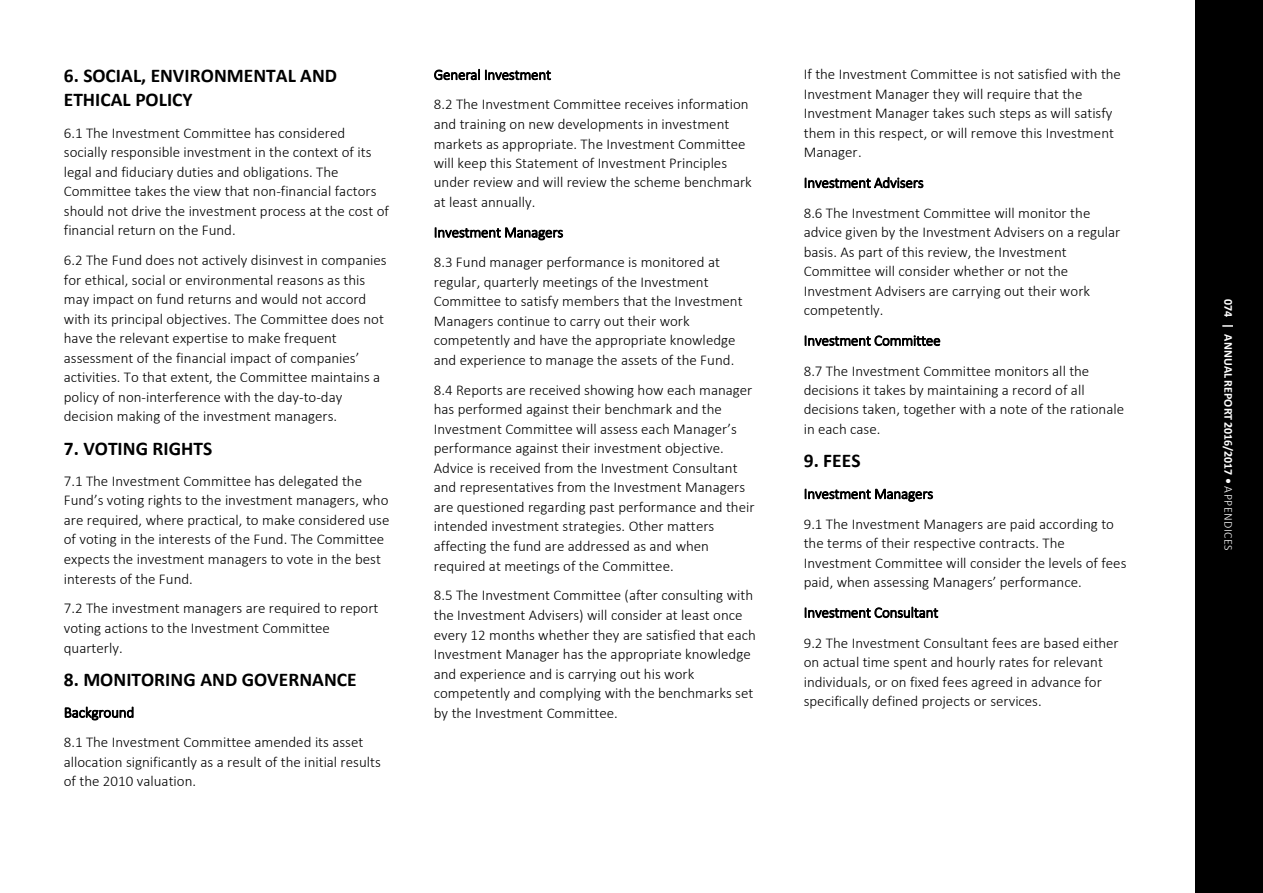
<style>
.page{position:relative;width:1263px;height:893px;background:#fff}
.page>*{position:absolute;margin:0;border:0;box-sizing:border-box;transform-origin:0 0}
.t1{font:700 19.5px/23.7px "Calibri";color:#000}
.t2{font:300 15px/19.5px "Calibri";color:#000}
.t3{font:700 12px "Calibri";color:#fff}
.s1{font-weight:300}
</style>
<div class="page">
<div style="left:1195px;top:0;width:68px;height:893px;background:#000"></div>
<svg style="left:1222px;top:325px;width:11px;height:2px"></svg>
<svg style="left:65px;top:707px;width:69px;height:13px"></svg>
<svg style="left:434px;top:69px;width:117px;height:12px"></svg>
<svg style="left:435px;top:227px;width:128px;height:13px"></svg>
<svg style="left:805px;top:177px;width:118px;height:12px"></svg>
<svg style="left:805px;top:335px;width:135px;height:12px"></svg>
<svg style="left:805px;top:488px;width:128px;height:14px"></svg>
<svg style="left:805px;top:607px;width:133px;height:12px"></svg>
<h1 class="t1" style="left:64px;top:64px;width:275px">6. SOCIAL, ENVIRONMENTAL AND<br>ETHICAL POLICY</h1>
<p class="t2" style="left:64px;top:123px;width:327px">6.1 The Investment Committee has considered socially responsible investment in the context of its legal and fiduciary duties and obligations. The Committee takes the view that non-financial factors should not drive the investment process at the cost of financial return on the Fund.</p>
<p class="t2" style="left:64px;top:250px;width:324px">6.2 The Fund does not actively disinvest in companies for ethical, social or environmental reasons as this may impact on fund returns and would not accord with its principal objectives. The Committee does not have the relevant expertise to make frequent assessment of the financial impact of companies’ activities. To that extent, the Committee maintains a policy of non-interference with the day-to-day decision making of the investment managers.</p>
<h1 class="t1" style="left:64px;top:436px;width:150px">7. VOTING RIGHTS</h1>
<p class="t2" style="left:64px;top:471px;width:327px">7.1 The Investment Committee has delegated the Fund’s voting rights to the investment managers, who are required, where practical, to make considered use of voting in the interests of the Fund. The Committee expects the investment managers to vote in the best interests of the Fund.</p>
<p class="t2" style="left:64px;top:598px;width:316px">7.2 The investment managers are required to report voting actions to the Investment Committee quarterly.</p>
<h1 class="t1" style="left:64px;top:667px;width:294px">8. MONITORING AND GOVERNANCE</h1>
<p class="t2" style="left:64px;top:697px;width:301px;line-height:29.8px">Background<br>8.1 The Investment Committee amended its asset</p>
<p class="t2" style="left:64px;top:752px;width:319px">allocation significantly as a result of the initial results of the 2010 valuation.</p>
<p class="t2" style="left:434px;top:60px;width:316px;line-height:29.8px">General Investment<br>8.2 The Investment Committee receives information</p>
<p class="t2" style="left:434px;top:114px;width:320px">and training on new developments in investment markets as appropriate. The Investment Committee will keep this Statement of Investment Principles under review and will review the scheme benchmark at least annually.</p>
<p class="t2" style="left:434px;top:217px;width:288px;line-height:30px">Investment Managers<br>8.3 Fund manager performance is monitored at</p>
<p class="t2" style="left:434px;top:272px;width:310px">regular, quarterly meetings of the Investment Committee to satisfy members that the Investment Managers continue to carry out their work competently and have the appropriate knowledge and experience to manage the assets of the Fund.</p>
<p class="t2" style="left:434px;top:380px;width:322px">8.4 Reports are received showing how each manager has performed against their benchmark and the Investment Committee will assess each Manager’s performance against their investment objective.<br>Advice is received from the Investment Consultant and representatives from the Investment Managers are questioned regarding past performance and their intended investment strategies. Other matters affecting the fund are addressed as and when required at meetings of the Committee.</p>
<p class="t2" style="left:434px;top:586px;width:324px">8.5 The Investment Committee (after consulting with the Investment Advisers) will consider at least once every 12 months whether they are satisfied that each Investment Manager has the appropriate knowledge and experience and is carrying out his work competently and complying with the benchmarks set by the Investment Committee.</p>
<p class="t2" style="left:804px;top:64px;width:319px">If the Investment Committee is not satisfied with the Investment Manager they will require that the Investment Manager takes such steps as will satisfy them in this respect, or will remove this Investment Manager.</p>
<p class="t2" style="left:804px;top:167px;width:288px;line-height:30px">Investment Advisers<br>8.6 The Investment Committee will monitor the</p>
<p class="t2" style="left:804px;top:222px;width:318px">advice given by the Investment Advisers on a regular basis. As part of this review, the Investment Committee will consider whether or not the Investment Advisers are carrying out their work competently.</p>
<p class="t2" style="left:804px;top:325px;width:287px;line-height:30px">Investment Committee<br>8.7 The Investment Committee monitors all the</p>
<p class="t2" style="left:804px;top:380px;width:322px">decisions it takes by maintaining a record of all decisions taken, together with a note of the rationale in each case.</p>
<h1 class="t1" style="left:804px;top:449px;width:58px">9. FEES</h1>
<p class="t2" style="left:804px;top:478px;width:312px;line-height:30px">Investment Managers<br>9.1 The Investment Managers are paid according to</p>
<p class="t2" style="left:804px;top:533px;width:324px">the terms of their respective contracts. The<br>Investment Committee will consider the levels of fees paid, when assessing Managers’ performance.</p>
<p class="t2" style="left:804px;top:597px;width:316px;line-height:30px">Investment Consultant<br>9.2 The Investment Consultant fees are based either</p>
<p class="t2" style="left:804px;top:652px;width:301px;text-align:justify">on actual time spent and hourly rates for relevant individuals, or on fixed fees agreed in advance for specifically defined projects or services.</p>
<p class="t3" style="left:1236px;top:299px;width:20px;rotate:90deg">074</p>
<p class="t3" style="left:1236px;top:334px;width:218px;rotate:90deg">ANNUAL REPORT 2016/2017 • <span class="s1">APPENDICES</span></p>
<p class="t3" style="left:1237px;top:323px;width:242px;rotate:90deg">| ANNUAL ACCOUNTS 2016/2017 • <span class="s1">APPENDICES</span></p>
</div>
